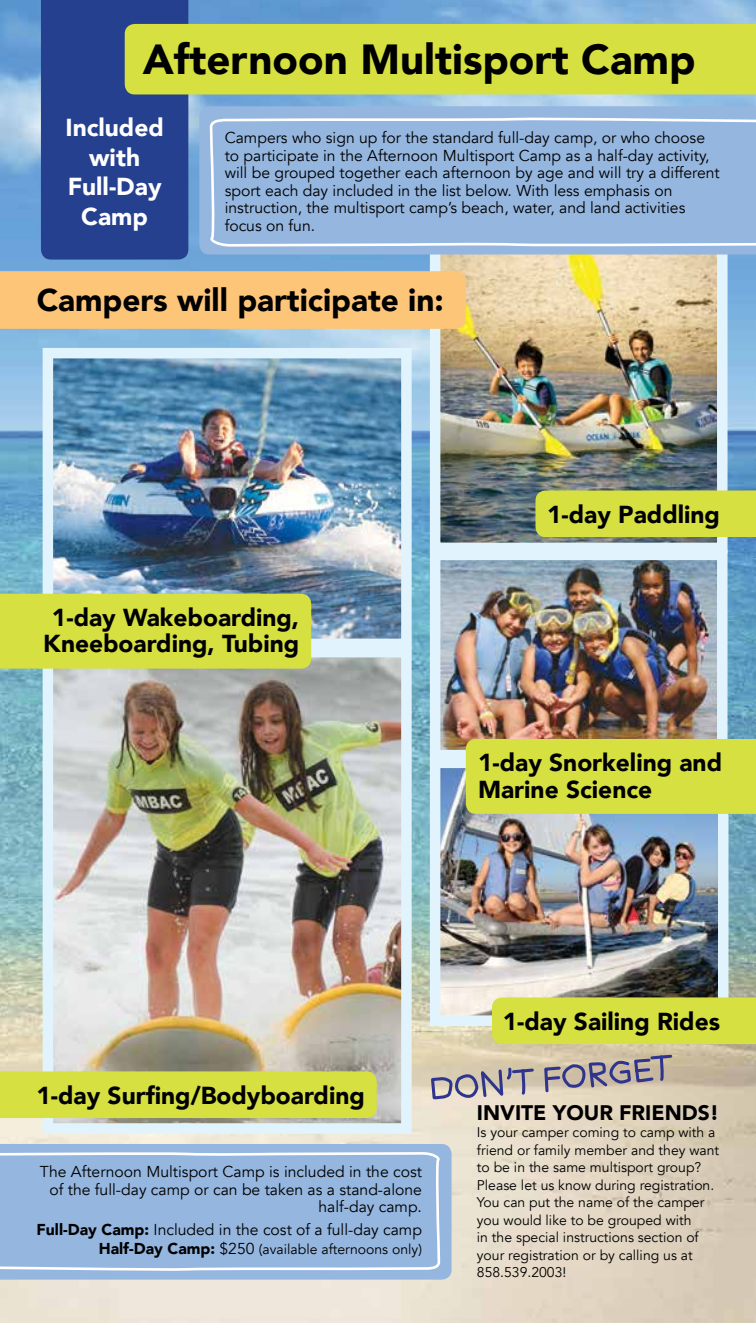
<style>
.page{position:relative;width:756px;height:1323px;background:#fff}
.page>*{position:absolute;margin:0;border:0;box-sizing:border-box;transform-origin:0 0}
.t1{font:900 42px "Avenir";color:#000}
.t2{font:900 31.5px "Avenir";color:#000}
.t3{font:900 24.5px/26.2px "Avenir";color:#000;text-align:center}
.t4{font:900 24.5px/29.4px "Avenir";color:#fff;text-align:center}
.t5{font:900 21px "Avenir";color:#000}
.t6{font:15.75px/17.5px "Avenir";color:#000}
.t7{font:14px/17.5px "Avenir";color:#000}
.s1{font-weight:900}
.s2{font-weight:900;font-size:15.75px}
.s3{font-size:15.75px}
</style>
<div class="page">
<img style="left:0;top:0;width:756px;height:1323px">
<img style="left:441px;top:769px;width:277px;height:246px">
<div style="left:430px;top:758px;width:299px;height:268px;border:10px solid #e1f4fd"></div>
<img style="left:441px;top:561px;width:276px;height:188px">
<div style="left:430px;top:550px;width:298px;height:210px;border:10px solid #e1f4fd"></div>
<img style="left:54px;top:359px;width:347px;height:279px">
<div style="left:43px;top:348px;width:369px;height:301px;border:10px solid #e1f4fd"></div>
<img style="left:441px;top:255px;width:276px;height:287px">
<div style="left:430px;top:182px;width:298px;height:371px;border:10px solid #e1f4fd"></div>
<img style="left:54px;top:658px;width:347px;height:465px">
<div style="left:43px;top:647px;width:369px;height:487px;border:10px solid #e1f4fd"></div>
<div style="left:41px;top:0;width:147px;height:260px;background:#25408f"></div>
<svg style="left:199px;top:106px;width:557px;height:149px;background:#95b6de"></svg>
<div style="left:206px;top:117px;width:550px;height:131px;background:#95b6df"></div>
<div style="left:125px;top:24px;width:631px;height:70px;background:#d6e040"></div>
<div style="left:0;top:271px;width:466px;height:58px;background:#fdc578"></div>
<div style="left:0;top:594px;width:311px;height:75px;background:#d6e040"></div>
<div style="left:0;top:1071px;width:377px;height:47px;background:#d6e040"></div>
<div style="left:536px;top:490px;width:220px;height:47px;background:#d6e040"></div>
<div style="left:466px;top:739px;width:290px;height:75px;background:#d6e040"></div>
<div style="left:492px;top:997px;width:264px;height:47px;background:#d6e040"></div>
<svg style="left:0;top:1144px;width:452px;height:136px;background:#97b7de"></svg>
<div style="left:0;top:1150px;width:444px;height:121px;background:#95b6df"></div>
<svg style="left:429px;top:1064px;width:107px;height:104px;background:#d5cec4"></svg>
<svg style="left:543px;top:1053px;width:131px;height:84px;background:#cbbfb2"></svg>
<h1 class="t1" style="left:143px;top:23px;width:554px">Afternoon Multisport Camp</h1>
<h3 class="t4" style="left:65px;top:112px;width:100px">Included with<br>Full-Day<br>Camp</h3>
<p class="t6" style="left:225px;top:130px;width:497px">Campers who sign up for the standard full-day camp, or who choose to participate in the Afternoon Multisport Camp as a half-day activity, will be grouped together each afternoon by age and will try a different sport each day included in the list below. With less emphasis on instruction, the multisport camp’s beach, water, and land activities focus on fun.</p>
<h2 class="t2" style="left:37px;top:273px;width:409px">Campers will participate in:</h2>
<h3 class="t3" style="left:43px;top:604px;width:257px">1-day Wakeboarding,<br>Kneeboarding, Tubing</h3>
<h3 class="t3" style="left:547px;top:500px;width:174px">1-day Paddling</h3>
<h3 class="t3" style="left:478px;top:749px;width:246px;text-align:left">1-day Snorkeling and<br>Marine Science</h3>
<h3 class="t3" style="left:36px;top:1081px;width:330px">1-day Surfing/Bodyboarding</h3>
<p class="t6" style="left:40px;top:1164px;width:384px;text-align:right">The Afternoon Multisport Camp is included in the cost of the full-day camp or can be taken as a stand-alone half-day camp.</p>
<p class="t6" style="left:37px;top:1221px;width:387px"><span class="s1">Full-Day Camp:</span> Included in the cost of a full-day camp</p>
<p class="t7" style="left:99px;top:1241px;width:325px"><span class="s2">Half-Day Camp:</span> <span class="s3">$250</span> (available afternoons only)</p>
<h3 class="t3" style="left:503px;top:1007px;width:219px">1-day Sailing Rides</h3>
<h3 class="t5" style="left:477px;top:1094px;width:244px">INVITE YOUR FRIENDS!</h3>
<p class="t7" style="left:477px;top:1124px;width:244px">Is your camper coming to camp with a friend or family member and they want to be in the same multisport group?<br>Please let us know during registration.<br>You can put the name of the camper you would like to be grouped with<br>in the special instructions section of your registration or by calling us at 858.539.2003!</p>
</div>
